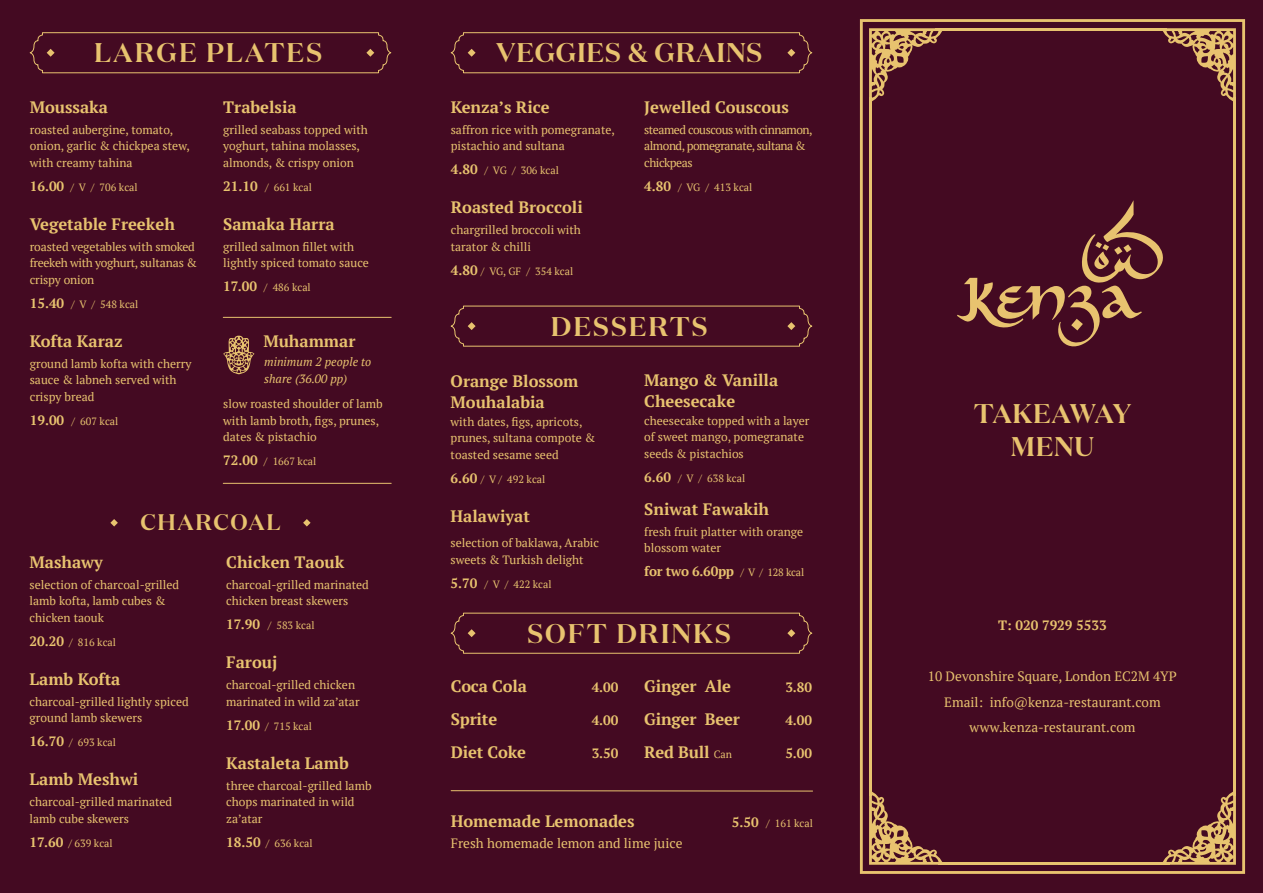
<style>
.page{position:relative;width:1263px;height:893px;background:#440a22}
.page>*{position:absolute;margin:0;border:0;box-sizing:border-box;transform-origin:0 0}
.t1{font:600 27px "Domaine Disp";letter-spacing:.075em;color:#e8c36f}
.t2{font:600 27px/32.4px "Domaine Disp";letter-spacing:.025em;color:#e8c36f;text-align:center}
.t3{font:600 22.5px "Domaine Disp";letter-spacing:.075em;color:#e8c36f}
.t4{font:700 16.5px/33px "PT Serif";color:#e8c36f}
.t5{font:13.5px/25.5px "PT Serif";color:#e8c36f;text-align:center}
.t6{font:700 13.5px "PT Serif";color:#e8c36f}
.t7{font:700 13.5px "PT Serif";letter-spacing:-.02em;color:#e8c36f}
.t8{font:12px/16.5px "PT Serif";color:#e8c36f}
.t9{font:12px/16.5px "PT Serif";letter-spacing:-.04em;color:#e8c36f}
.t10{font:italic 12px/16.5px "PT Serif";color:#e8c36f}
.t11{font:10.5px "PT Serif";color:#e8c36f}
.s1{font-weight:700;font-size:13.5px}
.s2{font-weight:400;font-size:10.5px}
</style>
<div class="page">
<svg style="left:860px;top:19px;width:385px;height:855px"></svg>
<hr style="left:935px;top:28px;width:231px;height:3px;background:#e8c36f">
<svg style="left:1162px;top:790px;width:74px;height:75px"></svg>
<svg style="left:869px;top:790px;width:74px;height:75px"></svg>
<hr style="left:938px;top:862px;width:232px;height:3px;background:#e8c36f">
<hr style="left:869px;top:97px;width:3px;height:698px;background:#e8c36f">
<hr style="left:1233px;top:97px;width:3px;height:698px;background:#e8c36f">
<svg style="left:957px;top:200px;width:206px;height:147px"></svg>
<svg style="left:29px;top:32px;width:363px;height:42px"></svg>
<svg style="left:450px;top:32px;width:363px;height:42px"></svg>
<svg style="left:450px;top:305px;width:363px;height:42px"></svg>
<svg style="left:450px;top:612px;width:363px;height:42px"></svg>
<hr style="left:451px;top:790px;width:362px;height:1px;background:#e8c36f">
<hr style="left:223px;top:317px;width:168px;height:1px;background:#e8c36f">
<hr style="left:223px;top:483px;width:168px;height:1px;background:#e8c36f">
<svg style="left:223px;top:336px;width:31px;height:38px"></svg>
<svg style="left:110px;top:519px;width:8px;height:7px"></svg>
<svg style="left:303px;top:519px;width:8px;height:7px"></svg>
<h1 class="t1" style="left:94px;top:35px;width:230px">LARGE PLATES</h1>
<h1 class="t2" style="left:496px;top:36px;width:267px">VEGGIES &amp; GRAINS</h1>
<h3 class="t4" style="left:30px;top:90px;width:80px">Moussaka</h3>
<p class="t8" style="left:30px;top:121px;width:162px">roasted aubergine, tomato, onion, garlic &amp; chickpea stew, with creamy tahina</p>
<p class="t11" style="left:30px;top:180px;width:109px"><span class="s1">16.00</span> / V / 706 kcal</p>
<h3 class="t4" style="left:30px;top:207px;width:147px">Vegetable Freekeh</h3>
<p class="t8" style="left:30px;top:238px;width:169px">roasted vegetables with smoked freekeh with yoghurt, sultanas &amp; crispy onion</p>
<p class="t11" style="left:30px;top:297px;width:110px"><span class="s1">15.40</span> / V / 548 kcal</p>
<h3 class="t4" style="left:30px;top:324px;width:94px">Kofta Karaz</h3>
<p class="t8" style="left:30px;top:355px;width:163px">ground lamb kofta with cherry sauce &amp; labneh served with crispy bread</p>
<p class="t11" style="left:30px;top:414px;width:90px"><span class="s1">19.00</span> / 607 kcal</p>
<h3 class="t4" style="left:223px;top:90px;width:75px">Trabelsia</h3>
<p class="t8" style="left:223px;top:121px;width:146px">grilled seabass topped with yoghurt, tahina molasses, almonds, &amp; crispy onion</p>
<p class="t11" style="left:223px;top:180px;width:90px"><span class="s1">21.10</span> / 661 kcal</p>
<h3 class="t4" style="left:223px;top:207px;width:113px">Samaka Harra</h3>
<p class="t8" style="left:223px;top:238px;width:147px">grilled salmon fillet with lightly spiced tomato sauce</p>
<p class="t11" style="left:223px;top:281px;width:89px"><span class="s1">17.00</span> / 486 kcal</p>
<h3 class="t4" style="left:263px;top:324px;width:94px">Muhammar</h3>
<p class="t10" style="left:264px;top:354px;width:109px">minimum 2 people to share (36.00 pp)</p>
<p class="t8" style="left:223px;top:396px;width:161px">slow roasted shoulder of lamb with lamb broth, figs, prunes, dates &amp; pistachio</p>
<p class="t11" style="left:223px;top:455px;width:95px"><span class="s1">72.00</span> / 1667 kcal</p>
<h2 class="t3" style="left:140px;top:508px;width:142px">CHARCOAL</h2>
<h3 class="t4" style="left:30px;top:545px;width:75px">Mashawy</h3>
<p class="t8" style="left:30px;top:576px;width:151px">selection of charcoal-grilled lamb kofta, lamb cubes &amp; chicken taouk</p>
<p class="t11" style="left:30px;top:635px;width:88px"><span class="s1">20.20</span> / 816 kcal</p>
<h3 class="t4" style="left:30px;top:662px;width:92px">Lamb Kofta</h3>
<p class="t8" style="left:30px;top:693px;width:161px">charcoal-grilled lightly spiced ground lamb skewers</p>
<p class="t11" style="left:30px;top:736px;width:88px"><span class="s1">16.70</span> / 693 kcal</p>
<h3 class="t4" style="left:30px;top:763px;width:110px">Lamb Meshwi</h3>
<p class="t8" style="left:30px;top:794px;width:144px">charcoal-grilled marinated lamb cube skewers</p>
<p class="t11" style="left:30px;top:836px;width:85px"><span class="s1">17.60</span> / 639 kcal</p>
<h3 class="t4" style="left:226px;top:545px;width:120px">Chicken Taouk</h3>
<p class="t8" style="left:226px;top:576px;width:144px">charcoal-grilled marinated chicken breast skewers</p>
<p class="t11" style="left:226px;top:619px;width:90px"><span class="s1">17.90</span> / 583 kcal</p>
<h3 class="t4" style="left:226px;top:646px;width:53px">Farouj</h3>
<p class="t8" style="left:226px;top:677px;width:135px">charcoal-grilled chicken marinated in wild za’atar</p>
<p class="t11" style="left:226px;top:719px;width:87px"><span class="s1">17.00</span> / 715 kcal</p>
<h3 class="t4" style="left:226px;top:746px;width:124px">Kastaleta Lamb</h3>
<p class="t8" style="left:226px;top:777px;width:147px">three charcoal-grilled lamb chops marinated in wild za’atar</p>
<p class="t11" style="left:226px;top:836px;width:88px"><span class="s1">18.50</span> / 636 kcal</p>
<h3 class="t4" style="left:451px;top:90px;width:100px">Kenza’s Rice</h3>
<p class="t8" style="left:451px;top:121px;width:166px">saffron rice with pomegranate, pistachio and sultana</p>
<p class="t11" style="left:451px;top:164px;width:110px"><span class="s1">4.80</span> / VG / 306 kcal</p>
<h3 class="t4" style="left:451px;top:191px;width:134px">Roasted Broccoli</h3>
<p class="t8" style="left:451px;top:222px;width:132px">chargrilled broccoli with tarator &amp; chilli</p>
<p class="t11" style="left:451px;top:264px;width:124px"><span class="s1">4.80</span> / VG, GF / 354 kcal</p>
<h3 class="t4" style="left:644px;top:90px;width:146px">Jewelled Couscous</h3>
<p class="t9" style="left:644px;top:121px;width:170px">steamed couscous with cinnamon, almond, pomegranate, sultana &amp; chickpeas</p>
<p class="t11" style="left:644px;top:180px;width:110px"><span class="s1">4.80</span> / VG / 413 kcal</p>
<h1 class="t1" style="left:551px;top:309px;width:158px">DESSERTS</h1>
<h3 class="t4" style="left:451px;top:370px;width:129px;line-height:21px">Orange Blossom<br>Mouhalabia</h3>
<p class="t8" style="left:451px;top:413px;width:146px">with dates, figs, apricots, prunes, sultana compote &amp; toasted sesame seed</p>
<p class="t11" style="left:451px;top:472px;width:96px"><span class="s1">6.60</span> / V / 492 kcal</p>
<h3 class="t4" style="left:451px;top:499px;width:81px">Halawiyat</h3>
<p class="t8" style="left:451px;top:535px;width:150px">selection of baklawa, Arabic sweets &amp; Turkish delight</p>
<p class="t11" style="left:451px;top:577px;width:103px"><span class="s1">5.70</span> / V / 422 kcal</p>
<h3 class="t4" style="left:644px;top:369px;width:136px;line-height:21px">Mango &amp; Vanilla<br>Cheesecake</h3>
<p class="t8" style="left:644px;top:412px;width:167px">cheesecake topped with a layer of sweet mango, pomegranate seeds &amp; pistachios</p>
<p class="t11" style="left:644px;top:471px;width:103px"><span class="s1">6.60</span> / V / 638 kcal</p>
<h3 class="t4" style="left:644px;top:492px;width:126px">Sniwat Fawakih</h3>
<p class="t8" style="left:644px;top:523px;width:160px">fresh fruit platter with orange blossom water</p>
<p class="t7" style="left:644px;top:562px;width:161px">for two 6.60pp <span class="s2">/ V / 128 kcal</span></p>
<h1 class="t1" style="left:527px;top:616px;width:205px">SOFT DRINKS</h1>
<h3 class="t4" style="left:451px;top:669px;width:78px">Coca Cola<br>Sprite<br>Diet Coke</h3>
<h3 class="t4" style="left:644px;top:669px;width:97px">Ginger Ale<br>Ginger Beer<br>Red Bull <span class="s2">Can</span></h3>
<p class="t6" style="left:592px;top:678px;width:28px">4.00</p>
<p class="t6" style="left:592px;top:711px;width:28px">4.00</p>
<p class="t6" style="left:592px;top:744px;width:28px">3.50</p>
<p class="t6" style="left:785px;top:678px;width:28px">3.80</p>
<p class="t6" style="left:785px;top:711px;width:28px">4.00</p>
<p class="t6" style="left:785px;top:744px;width:28px">5.00</p>
<h3 class="t4" style="left:451px;top:805px;width:185px">Homemade Lemonades</h3>
<p class="t5" style="left:451px;top:831px;width:233px">Fresh homemade lemon and lime juice</p>
<p class="t11" style="left:732px;top:816px;width:82px"><span class="s1">5.50</span> / 161 kcal</p>
<h1 class="t2" style="left:974px;top:397px;width:159px">TAKEAWAY<br>MENU</h1>
<p class="t6" style="left:998px;top:617px;width:110px">T: 020 7929 5533</p>
<p class="t5" style="left:928px;top:664px;width:250px">10 Devonshire Square, London EC2M 4YP<br>Email: info@kenza-restaurant.com www.kenza-restaurant.com</p>
</div>
